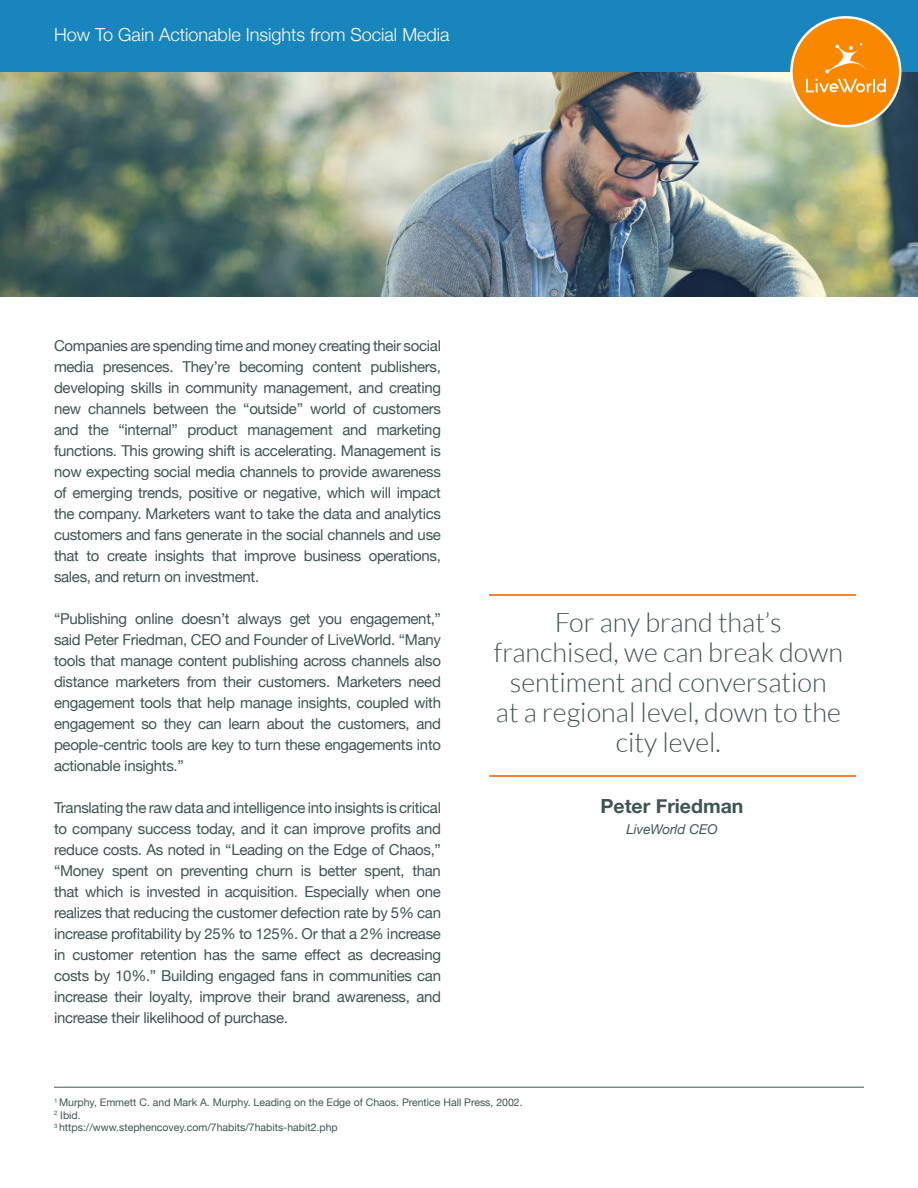
<style>
.page{position:relative;width:918px;height:1188px;background:#fff}
.page>*{position:absolute;margin:0;border:0;box-sizing:border-box;transform-origin:0 0}
.t1{font:300 27px/30px "Lato";color:#415454;text-align:center}
.t2{font:700 19.5px "Helvetica Neue";color:#415454}
.t3{font:300 18px "Helvetica Neue";color:#fff}
.t4{font:15px/21px "Helvetica Neue";letter-spacing:-.02em;color:#415454;text-align:justify}
.t5{font:italic 13.5px "Helvetica Neue";color:#415454}
.t6{font:10.5px/12.6px "Helvetica Neue";color:#415454}
</style>
<div class="page">
<hr style="left:54px;top:1087px;width:810px;height:1px;background:#415454">
<img style="left:0;top:72px;width:918px;height:225px">
<div style="left:0;top:0;width:918px;height:72px;background:#1886bd"></div>
<div style="left:791px;top:17px;width:109px;height:109px;background:#f98800;border-radius:50%"></div>
<div style="left:790px;top:16px;width:111px;height:111px;border:2px solid #fff;border-radius:50%"></div>
<svg style="left:806px;top:79px;width:80px;height:13px"></svg>
<svg style="left:825px;top:43px;width:42px;height:30px"></svg>
<hr style="left:489px;top:594px;width:366px;height:2px;background:#f38434">
<hr style="left:489px;top:775px;width:366px;height:2px;background:#f38434">
<p class="t3" style="left:54px;top:20px;width:397px">How To Gain Actionable Insights from Social Media</p>
<p class="t4" style="left:54px;top:336px;width:389px">Companies are spending time and money creating their social media presences. They’re becoming content publishers, developing skills in community management, and creating new channels between the “outside” world of customers and the “internal” product management and marketing functions. This growing shift is accelerating. Management is now expecting social media channels to provide awareness of emerging trends, positive or negative, which will impact the company. Marketers want to take the data and analytics customers and fans generate in the social channels and use that to create insights that improve business operations, sales, and return on investment.</p>
<p class="t4" style="left:54px;top:609px;width:389px">“Publishing online doesn’t always get you engagement,” said Peter Friedman, CEO and Founder of LiveWorld. “Many tools that manage content publishing across channels also distance marketers from their customers. Marketers need engagement tools that help manage insights, coupled with engagement so they can learn about the customers, and people-centric tools are key to turn these engagements into actionable insights.”</p>
<p class="t4" style="left:54px;top:798px;width:389px">Translating the raw data and intelligence into insights is critical to company success today, and it can improve profits and reduce costs. As noted in “Leading on the Edge of Chaos,” “Money spent on preventing churn is better spent, than that which is invested in acquisition. Especially when one realizes that reducing the customer defection rate by 5% can increase profitability by 25% to 125%. Or that a 2% increase in customer retention has the same effect as decreasing costs by 10%.” Building engaged fans in communities can increase their loyalty, improve their brand awareness, and increase their likelihood of purchase.</p>
<h1 class="t1" style="left:494px;top:608px;width:351px">For any brand that’s franchised, we can break down sentiment and conversation<br>at a regional level, down to the city level.</h1>
<h2 class="t2" style="left:601px;top:791px;width:144px">Peter Friedman</h2>
<p class="t5" style="left:626px;top:819px;width:93px">LiveWorld CEO</p>
<p class="t6" style="left:54px;top:1097px;width:470px"><sup>1</sup> Murphy, Emmett C. and Mark A. Murphy. Leading on the Edge of Chaos. Prentice Hall Press, 2002.<br><sup>2</sup> Ibid.<br><sup>3</sup> https://www.stephencovey.com/7habits/7habits-habit2.php</p>
</div>
